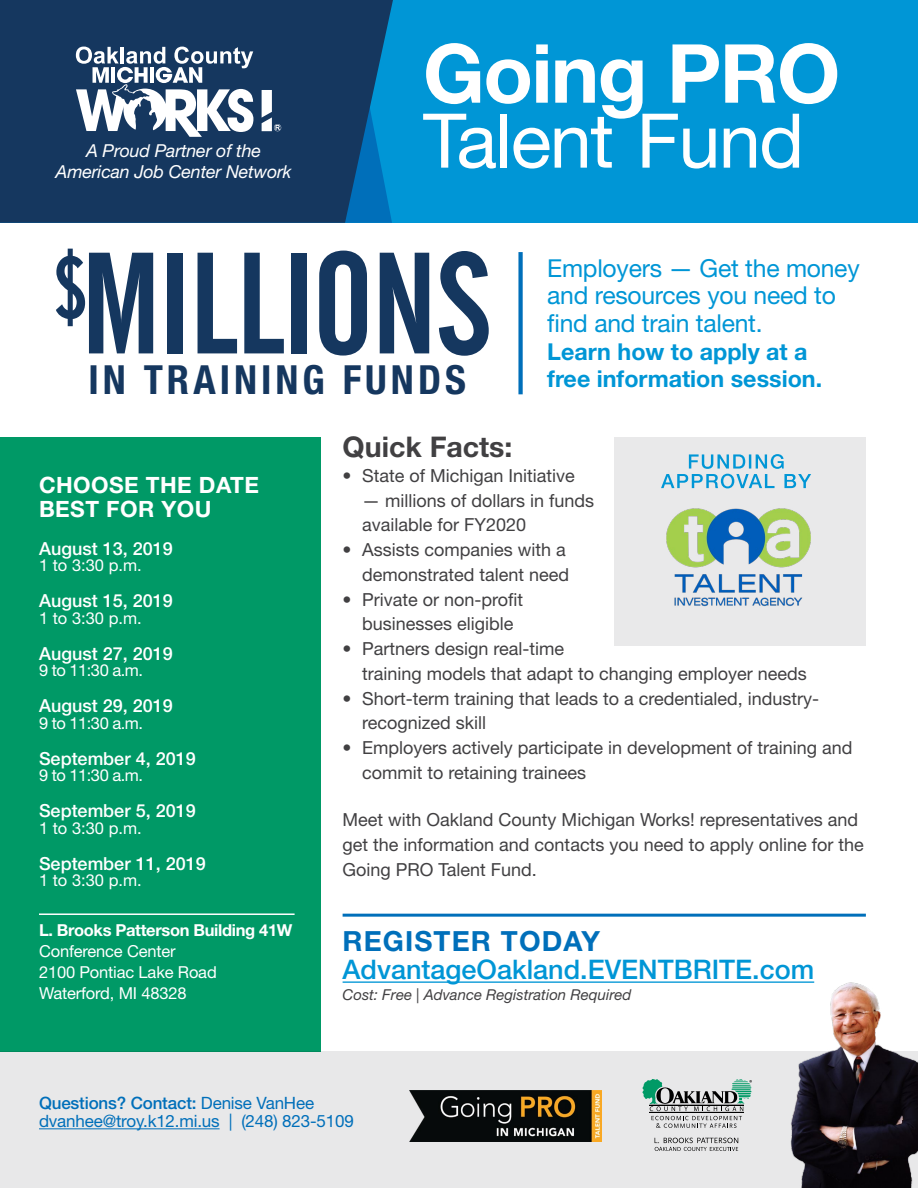
<style>
.page{position:relative;width:918px;height:1188px;background:#fff}
.page>*{position:absolute;margin:0;border:0;box-sizing:border-box;transform-origin:0 0}
.t1{font:142.65px "Alternate Gothic No 2 BT";letter-spacing:-.01em;color:#15375f}
.t2{font:700 81.6px "Helvetica Neue LT Std";letter-spacing:-.02em;color:#fff}
.t3{font:75.45px "Helvetica Neue LT Std";letter-spacing:-.02em;color:#fff}
.t4{font:700 condensed 40.2px "Helvetica Neue LT Std";letter-spacing:.1em;color:#15375f}
.t5{font:700 28.5px "Helvetica Neue LT Std";color:#414042}
.t6{font:700 27.75px "Helvetica Neue LT Std";letter-spacing:.04em;color:#006fba}
.t7{font:500 27px "Helvetica Neue LT Std";color:#0096d6}
.t8{font:24.75px/27.6px "Helvetica Neue LT Std";letter-spacing:-.01em;color:#0096d6}
.t9{font:700 23.25px/27.6px "Helvetica Neue LT Std";color:#0096d6}
.t10{font:700 22.5px/24px "Helvetica Neue LT Std";letter-spacing:.02em;color:#fff}
.t11{font:18px/24.8px "Helvetica Neue LT Std";color:#414042}
.t12{font:500 18px "Helvetica Neue LT Std";color:#fff}
.t13{font:italic 17.85px/21.1px "Helvetica Neue LT Std";letter-spacing:-.01em;color:#fff;text-align:center}
.t14{font:16.95px/18.6px "Helvetica Neue LT Std";letter-spacing:-.01em;color:#006fba}
.t15{font:16.5px/21px "Helvetica Neue LT Std";letter-spacing:-.01em;color:#fff}
.t16{font:700 16.5px "Helvetica Neue LT Std";letter-spacing:-.02em;color:#fff}
.t17{font:italic 15px "Helvetica Neue LT Std";color:#414042}
.s1{font-weight:500}
</style>
<div class="page">
<div style="left:0;top:0;width:918px;height:223px;background:#0096d6"></div>
<svg style="left:0;top:0;width:393px;height:223px;background:#133c67"></svg>
<svg style="left:262px;top:90px;width:19px;height:41px"></svg>
<svg style="left:76px;top:47px;width:177px;height:90px;background:#778ba2"></svg>
<div style="left:0;top:437px;width:320px;height:614px;background:#096"></div>
<hr style="left:39px;top:913px;width:256px;height:2px;background:#fff">
<div style="left:518px;top:252px;width:5px;height:142px;background:#006fba"></div>
<div style="left:614px;top:437px;width:252px;height:209px;background:#e9e9ea"></div>
<img style="left:661px;top:488px;width:150px;height:119px">
<svg style="left:661px;top:454px;width:150px;height:34px"></svg>
<div style="left:0;top:1051px;width:918px;height:137px;background:#e2e3e4"></div>
<svg style="left:655px;top:1138px;width:83px;height:13px"></svg>
<svg style="left:643px;top:1079px;width:109px;height:49px"></svg>
<img style="left:410px;top:1091px;width:192px;height:50px">
<img style="left:791px;top:981px;width:127px;height:207px">
<hr style="left:343px;top:981px;width:471px;height:2px;background:#0096d6">
<hr style="left:39px;top:1128px;width:181px;height:1px;background:#006fba">
<hr style="left:343px;top:914px;width:523px;height:3px;background:#006fba">
<p class="t13" style="left:56px;top:140px;width:237px">A Proud Partner of the<br>American Job Center Network</p>
<h2 class="t2" style="left:423px;top:23px;width:419px">Going PRO</h2>
<h3 class="t3" style="left:423px;top:96px;width:383px">Talent Fund</h3>
<h1 class="t1" style="left:53px;top:225px;width:440px"><sup>$</sup>MILLIONS</h1>
<h3 class="t4" style="left:89px;top:356px;width:379px">IN TRAINING FUNDS</h3>
<h3 class="t8" style="left:547px;top:254px;width:314px">Employers — Get the money and resources you need to find and train talent.</h3>
<p class="t9" style="left:547px;top:337px;width:276px">Learn how to apply at a free information session.</p>
<p class="t10" style="left:39px;top:472px;width:222px">CHOOSE THE DATE<br>BEST FOR YOU</p>
<p class="t12" style="left:39px;top:538px;width:135px">August 13, 2019</p>
<p class="t15" style="left:39px;top:555px;width:104px">1 to 3:30 p.m.</p>
<p class="t12" style="left:39px;top:590px;width:135px">August 15, 2019</p>
<p class="t15" style="left:39px;top:607px;width:104px">1 to 3:30 p.m.</p>
<p class="t12" style="left:39px;top:643px;width:135px">August 27, 2019</p>
<p class="t15" style="left:39px;top:660px;width:106px">9 to 11:30 a.m.</p>
<p class="t12" style="left:39px;top:695px;width:135px">August 29, 2019</p>
<p class="t15" style="left:39px;top:712px;width:106px">9 to 11:30 a.m.</p>
<p class="t12" style="left:39px;top:748px;width:158px">September 4, 2019</p>
<p class="t15" style="left:39px;top:765px;width:106px">9 to 11:30 a.m.</p>
<p class="t12" style="left:39px;top:800px;width:158px">September 5, 2019</p>
<p class="t15" style="left:39px;top:817px;width:104px">1 to 3:30 p.m.</p>
<p class="t12" style="left:39px;top:853px;width:168px">September 11, 2019</p>
<p class="t15" style="left:39px;top:870px;width:104px">1 to 3:30 p.m.</p>
<p class="t16" style="left:39px;top:920px;width:255px">L. Brooks Patterson Building 41W</p>
<p class="t15" style="left:39px;top:940px;width:179px">Conference Center<br>2100 Pontiac Lake Road<br>Waterford, MI 48328</p>
<h3 class="t5" style="left:343px;top:429px;width:171px">Quick Facts:</h3>
<p class="t11" style="left:343px;top:463px;width:234px">• State of Michigan Initiative</p>
<p class="t11" style="left:362px;top:488px;width:234px">— millions of dollars in funds available for FY2020</p>
<p class="t11" style="left:343px;top:537px;width:228px;text-align:right">• Assists companies with a demonstrated talent need</p>
<p class="t11" style="left:343px;top:587px;width:182px;text-align:center">• Private or non-profit businesses eligible</p>
<p class="t11" style="left:362px;top:636px;width:446px;text-indent:-19px">• Partners design real-time<br>training models that adapt to changing employer needs</p>
<p class="t11" style="left:362px;top:686px;width:459px;text-indent:-19px">• Short-term training that leads to a credentialed, industry&shy;recognized skill</p>
<p class="t11" style="left:362px;top:735px;width:492px;text-indent:-19px">• Employers actively participate in development of training and commit to retaining trainees</p>
<p class="t11" style="left:343px;top:807px;width:523px">Meet with Oakland County Michigan Works! representatives and get the information and contacts you need to apply online for the<br>Going PRO Talent Fund.</p>
<h3 class="t6" style="left:343px;top:924px;width:259px">REGISTER TODAY</h3>
<h3 class="t7" style="left:343px;top:954px;width:473px">AdvantageOakland.EVENTBRITE.com</h3>
<p class="t17" style="left:343px;top:986px;width:290px">Cost: Free | Advance Registration Required</p>
<p class="t14" style="left:39px;top:1093px;width:316px"><span class="s1">Questions? Contact:</span> Denise VanHee dvanhee@troy.k12.mi.us | (248) 823-5109</p>
</div>
